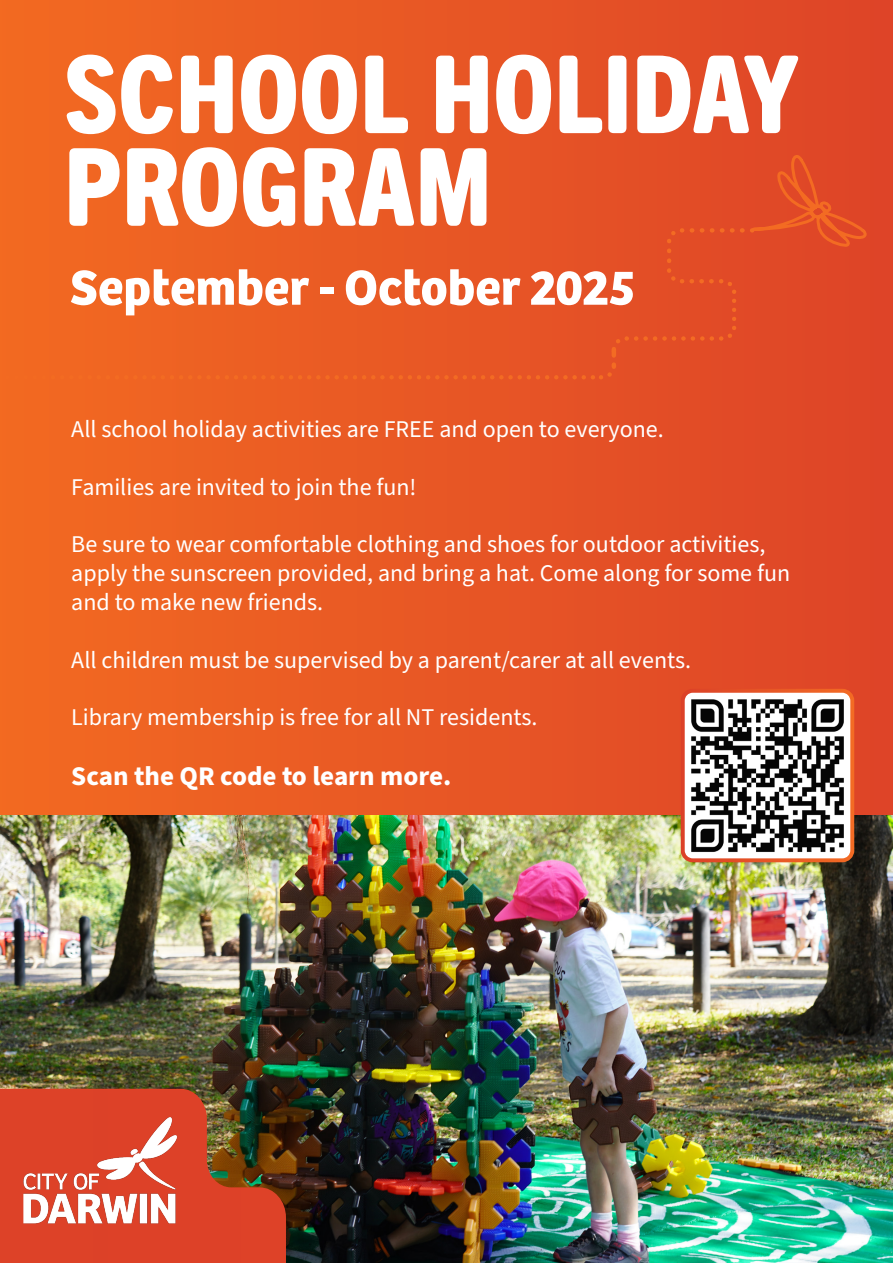
<style>
.page{position:relative;width:893px;height:1263px;background:#fff}
.page>*{position:absolute;margin:0;border:0;box-sizing:border-box;transform-origin:0 0}
.Heading_1{font:800 condensed 108px/92.7px "Trade Gothic Next SR Pro";color:#fff}
.Heading_1-2{font:700 51px "Bree";color:#fff}
.Calendar_Body{font:700 27px "Source Sans Pro";color:#fff}
.Calendar_Body-2{font:24px/28.8px "Source Sans Pro";color:#fff}
</style>
<div class="page">
<img style="left:0;top:814px;width:893px;height:449px">
<div style="left:0;top:0;width:893px;height:814px;background:linear-gradient(to right,#f26a21,#dd4428)"></div>
<img style="left:0;top:1088px;width:286px;height:175px">
<img style="left:21px;top:1087px;width:160px;height:163px">
<svg style="left:667px;top:225px;width:16px;height:1px"></svg>
<svg style="left:692px;top:155px;width:175px;height:95px;background:#e14b26"></svg>
<svg style="left:0;top:226px;width:757px;height:156px;background:#e95924"></svg>
<img style="left:683px;top:691px;width:169px;height:169px">
<div style="left:681px;top:689px;width:173px;height:173px;border:4px solid #fff;border-radius:10px"></div>
<p class="Heading_1" style="left:64px;top:41px;width:735px">SCHOOL HOLIDAY<br>PROGRAM</p>
<p class="Heading_1-2" style="left:70px;top:247px;width:567px">September - October 2025</p>
<p class="Calendar_Body-2" style="left:71px;top:415px;width:594px">All school holiday activities are FREE and open to everyone.</p>
<p class="Calendar_Body-2" style="left:71px;top:473px;width:347px">Families are invited to join the fun!</p>
<p class="Calendar_Body-2" style="left:71px;top:531px;width:720px">Be sure to wear comfortable clothing and shoes for outdoor activities, apply the sunscreen provided, and bring a hat. Come along for some fun and to make new friends.</p>
<p class="Calendar_Body-2" style="left:71px;top:646px;width:621px">All children must be supervised by a parent/carer at all events.</p>
<p class="Calendar_Body-2" style="left:71px;top:703px;width:468px">Library membership is free for all NT residents.</p>
<p class="Calendar_Body" style="left:71px;top:757px;width:382px">Scan the QR code to learn more.</p>
</div>
